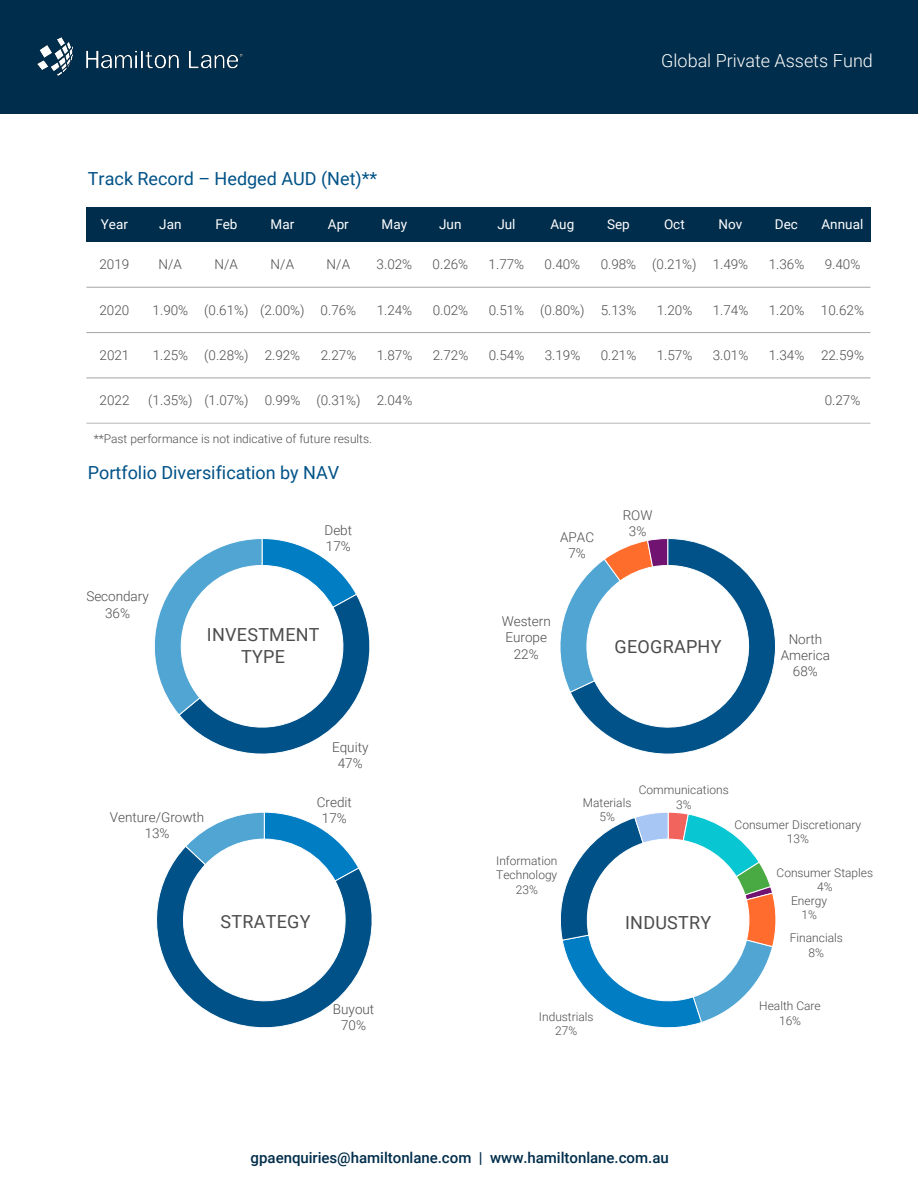
<style>
.page{position:relative;width:918px;height:1188px;background:#fff}
.page>*{position:absolute;margin:0;border:0;box-sizing:border-box;transform-origin:0 0}
.t1{font:18px "Roboto";color:#005287}
.t2{font:18px "Roboto";letter-spacing:.015em;color:#4c4c4c}
.t3{font:300 18px "Roboto";color:#fff}
.t4{font:500 15px "Roboto";color:#002d4b}
.t5{font:300 13.5px/16.2px "Roboto";color:#4c4c4c;text-align:center}
.t6{font:13.5px "Roboto";color:#fff}
.t7{font:300 12px/14.4px "Roboto";color:#4c4c4c;text-align:center}
</style>
<div class="page">
<div style="left:0;top:0;width:918px;height:113px;background:#002d4b"></div>
<img style="left:38px;top:38px;width:205px;height:38px">
<div style="left:86px;top:207px;width:56px;height:35px;background:#002d4b"></div>
<div style="left:142px;top:207px;width:56px;height:35px;background:#002d4b"></div>
<div style="left:198px;top:207px;width:56px;height:35px;background:#002d4b"></div>
<div style="left:254px;top:207px;width:56px;height:35px;background:#002d4b"></div>
<div style="left:310px;top:207px;width:56px;height:35px;background:#002d4b"></div>
<div style="left:366px;top:207px;width:56px;height:35px;background:#002d4b"></div>
<div style="left:422px;top:207px;width:56px;height:35px;background:#002d4b"></div>
<div style="left:478px;top:207px;width:56px;height:35px;background:#002d4b"></div>
<div style="left:534px;top:207px;width:56px;height:35px;background:#002d4b"></div>
<div style="left:590px;top:207px;width:56px;height:35px;background:#002d4b"></div>
<div style="left:646px;top:207px;width:56px;height:35px;background:#002d4b"></div>
<div style="left:702px;top:207px;width:56px;height:35px;background:#002d4b"></div>
<div style="left:758px;top:207px;width:56px;height:35px;background:#002d4b"></div>
<div style="left:814px;top:207px;width:56px;height:35px;background:#002d4b"></div>
<hr style="left:86px;top:287px;width:784px;height:1px;background:#a6a6a6">
<hr style="left:86px;top:332px;width:784px;height:1px;background:#a6a6a6">
<hr style="left:86px;top:378px;width:784px;height:1px;background:#a6a6a6">
<hr style="left:86px;top:423px;width:784px;height:1px;background:#b7b7b7">
<svg style="left:156px;top:847px;width:216px;height:181px"></svg>
<svg style="left:185px;top:812px;width:175px;height:70px"></svg>
<svg style="left:154px;top:538px;width:216px;height:216px"></svg>
<svg style="left:570px;top:538px;width:206px;height:216px"></svg>
<svg style="left:560px;top:538px;width:108px;height:155px"></svg>
<svg style="left:560px;top:812px;width:216px;height:216px"></svg>
<p class="t3" style="left:661px;top:48px;width:213px">Global Private Assets Fund</p>
<p class="t1" style="left:88px;top:165px;width:291px">Track Record – Hedged AUD (Net)**</p>
<p class="t6" style="left:101px;top:215px;width:29px">Year</p>
<p class="t6" style="left:159px;top:215px;width:24px">Jan</p>
<p class="t6" style="left:215px;top:215px;width:24px">Feb</p>
<p class="t6" style="left:271px;top:215px;width:25px">Mar</p>
<p class="t6" style="left:328px;top:215px;width:22px">Apr</p>
<p class="t6" style="left:382px;top:215px;width:27px">May</p>
<p class="t6" style="left:439px;top:215px;width:24px">Jun</p>
<p class="t6" style="left:497px;top:215px;width:20px">Jul</p>
<p class="t6" style="left:550px;top:215px;width:25px">Aug</p>
<p class="t6" style="left:607px;top:215px;width:24px">Sep</p>
<p class="t6" style="left:664px;top:215px;width:22px">Oct</p>
<p class="t6" style="left:718px;top:215px;width:25px">Nov</p>
<p class="t6" style="left:775px;top:215px;width:24px">Dec</p>
<p class="t6" style="left:822px;top:215px;width:43px">Annual</p>
<p class="t5" style="left:99px;top:256px;width:31px">2019</p>
<p class="t5" style="left:159px;top:256px;width:25px">N/A</p>
<p class="t5" style="left:215px;top:256px;width:25px">N/A</p>
<p class="t5" style="left:271px;top:256px;width:25px">N/A</p>
<p class="t5" style="left:327px;top:256px;width:25px">N/A</p>
<p class="t5" style="left:377px;top:256px;width:37px">3.02%</p>
<p class="t5" style="left:433px;top:256px;width:37px">0.26%</p>
<p class="t5" style="left:489px;top:256px;width:37px">1.77%</p>
<p class="t5" style="left:545px;top:256px;width:37px">0.40%</p>
<p class="t5" style="left:601px;top:256px;width:37px">0.98%</p>
<p class="t5" style="left:652px;top:256px;width:46px">(0.21%)</p>
<p class="t5" style="left:713px;top:256px;width:37px">1.49%</p>
<p class="t5" style="left:769px;top:256px;width:37px">1.36%</p>
<p class="t5" style="left:825px;top:256px;width:37px">9.40%</p>
<p class="t5" style="left:100px;top:301px;width:31px">2020</p>
<p class="t5" style="left:153px;top:301px;width:37px">1.90%</p>
<p class="t5" style="left:204px;top:301px;width:46px">(0.61%)</p>
<p class="t5" style="left:260px;top:301px;width:46px">(2.00%)</p>
<p class="t5" style="left:321px;top:301px;width:37px">0.76%</p>
<p class="t5" style="left:377px;top:301px;width:37px">1.24%</p>
<p class="t5" style="left:433px;top:301px;width:37px">0.02%</p>
<p class="t5" style="left:489px;top:301px;width:37px">0.51%</p>
<p class="t5" style="left:540px;top:301px;width:46px">(0.80%)</p>
<p class="t5" style="left:601px;top:301px;width:37px">5.13%</p>
<p class="t5" style="left:657px;top:301px;width:37px">1.20%</p>
<p class="t5" style="left:713px;top:301px;width:37px">1.74%</p>
<p class="t5" style="left:769px;top:301px;width:37px">1.20%</p>
<p class="t5" style="left:821px;top:301px;width:45px">10.62%</p>
<p class="t5" style="left:100px;top:347px;width:31px">2021</p>
<p class="t5" style="left:153px;top:347px;width:37px">1.25%</p>
<p class="t5" style="left:204px;top:347px;width:46px">(0.28%)</p>
<p class="t5" style="left:265px;top:347px;width:37px">2.92%</p>
<p class="t5" style="left:321px;top:347px;width:37px">2.27%</p>
<p class="t5" style="left:377px;top:347px;width:37px">1.87%</p>
<p class="t5" style="left:433px;top:347px;width:37px">2.72%</p>
<p class="t5" style="left:489px;top:347px;width:37px">0.54%</p>
<p class="t5" style="left:545px;top:347px;width:37px">3.19%</p>
<p class="t5" style="left:601px;top:347px;width:37px">0.21%</p>
<p class="t5" style="left:657px;top:347px;width:37px">1.57%</p>
<p class="t5" style="left:713px;top:347px;width:37px">3.01%</p>
<p class="t5" style="left:769px;top:347px;width:37px">1.34%</p>
<p class="t5" style="left:821px;top:347px;width:45px">22.59%</p>
<p class="t5" style="left:100px;top:392px;width:31px">2022</p>
<p class="t5" style="left:148px;top:392px;width:46px">(1.35%)</p>
<p class="t5" style="left:204px;top:392px;width:46px">(1.07%)</p>
<p class="t5" style="left:265px;top:392px;width:37px">0.99%</p>
<p class="t5" style="left:316px;top:392px;width:46px">(0.31%)</p>
<p class="t5" style="left:377px;top:392px;width:37px">2.04%</p>
<p class="t5" style="left:825px;top:392px;width:37px">0.27%</p>
<p class="t7" style="left:94px;top:432px;width:280px">**Past performance is not indicative of future results.</p>
<p class="t1" style="left:88px;top:460px;width:253px">Portfolio Diversification by NAV</p>
<p class="t5" style="left:86px;top:588px;width:64px">Secondary<br>36%</p>
<p class="t5" style="left:325px;top:522px;width:29px;text-align:left">Debt<br>17%</p>
<p class="t2" style="left:207px;top:622px;width:114px">INVESTMENT</p>
<p class="t2" style="left:241px;top:644px;width:45px">TYPE</p>
<p class="t5" style="left:332px;top:738px;width:38px">Equity<br>47%</p>
<p class="t5" style="left:110px;top:808px;width:96px">Venture/Growth<br>13%</p>
<p class="t5" style="left:317px;top:794px;width:37px">Credit<br>17%</p>
<p class="t2" style="left:220px;top:909px;width:92px">STRATEGY</p>
<p class="t5" style="left:333px;top:1000px;width:43px">Buyout<br>70%</p>
<p class="t5" style="left:560px;top:528px;width:35px">APAC<br>7%</p>
<p class="t5" style="left:623px;top:506px;width:31px">ROW<br>3%</p>
<p class="t5" style="left:502px;top:613px;width:50px">Western<br>Europe<br>22%</p>
<p class="t2" style="left:615px;top:634px;width:109px">GEOGRAPHY</p>
<p class="t5" style="left:781px;top:630px;width:51px">North<br>America<br>68%</p>
<p class="t7" style="left:496px;top:853px;width:63px">Information<br>Technology<br>23%</p>
<p class="t7" style="left:639px;top:782px;width:91px">Communications<br>3%</p>
<p class="t7" style="left:583px;top:795px;width:50px">Materials<br>5%</p>
<p class="t7" style="left:735px;top:817px;width:128px">Consumer Discretionary<br>13%</p>
<p class="t7" style="left:777px;top:865px;width:98px">Consumer Staples<br>4%</p>
<p class="t7" style="left:791px;top:893px;width:38px">Energy<br>1%</p>
<p class="t7" style="left:790px;top:931px;width:55px">Financials<br>8%</p>
<p class="t2" style="left:625px;top:910px;width:88px">INDUSTRY</p>
<p class="t7" style="left:759px;top:998px;width:63px">Health Care</p>
<p class="t7" style="left:539px;top:1009px;width:56px">Industrials</p>
<p class="t7" style="left:779px;top:1013px;width:24px">16%</p>
<p class="t7" style="left:555px;top:1023px;width:24px">27%</p>
<p class="t4" style="left:251px;top:1147px;width:420px">gpaenquiries@hamiltonlane.com | www.hamiltonlane.com.au</p>
</div>
